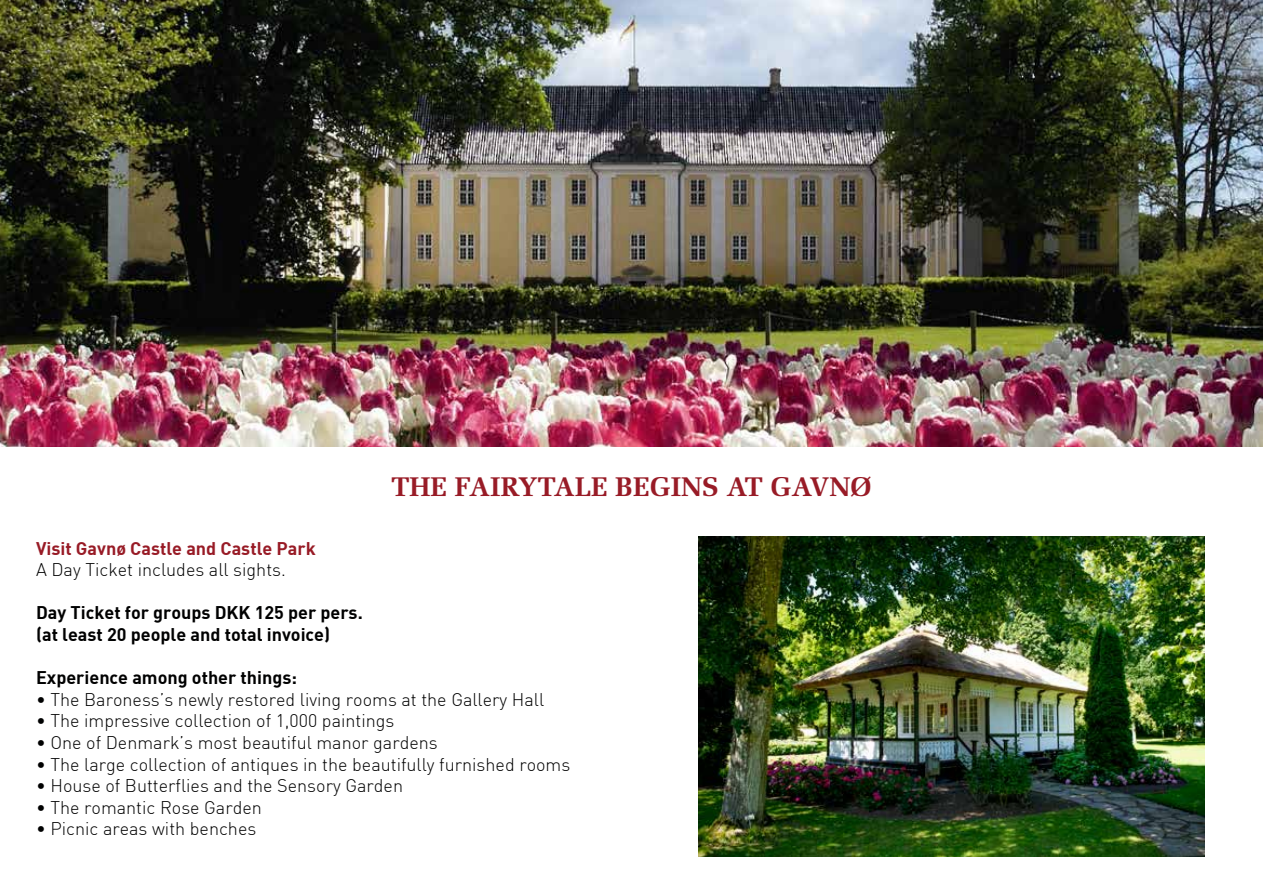
<style>
.page{position:relative;width:1263px;height:893px;background:#fff}
.page>*{position:absolute;margin:0;border:0;box-sizing:border-box;transform-origin:0 0}
.t1{font:700 27px "Melior LT Std";color:#981b26}
.t2{font:300 18px "DIN";color:#000101}
.t3{font:18px/21.6px "DIN Bold";color:#000101}
.t4{font:18px "DIN Bold";color:#981b26}
</style>
<div class="page">
<img style="left:0;top:0;width:1263px;height:447px">
<img style="left:698px;top:536px;width:506px;height:321px">
<h1 class="t1" style="left:392px;top:471px;width:481px">THE FAIRYTALE BEGINS AT GAVNØ</h1>
<p class="t4" style="left:36px;top:540px;width:281px">Visit Gavnø Castle and Castle Park</p>
<p class="t2" style="left:36px;top:562px;width:251px">A Day Ticket includes all sights.</p>
<p class="t3" style="left:36px;top:603px;width:328px">Day Ticket for groups DKK 125 per pers. (at least 20 people and total invoice)</p>
<p class="t3" style="left:36px;top:668px;width:262px">Experience among other things:</p>
<p class="t2" style="left:36px;top:691px;width:510px">• The Baroness’s newly restored living rooms at the Gallery Hall</p>
<p class="t2" style="left:36px;top:713px;width:360px">• The impressive collection of 1,000 paintings</p>
<p class="t2" style="left:36px;top:734px;width:403px">• One of Denmark’s most beautiful manor gardens</p>
<p class="t2" style="left:36px;top:756px;width:536px">• The large collection of antiques in the beautifully furnished rooms</p>
<p class="t2" style="left:36px;top:778px;width:369px">• House of Butterflies and the Sensory Garden</p>
<p class="t2" style="left:36px;top:799px;width:227px">• The romantic Rose Garden</p>
<p class="t2" style="left:36px;top:821px;width:222px">• Picnic areas with benches</p>
</div>
